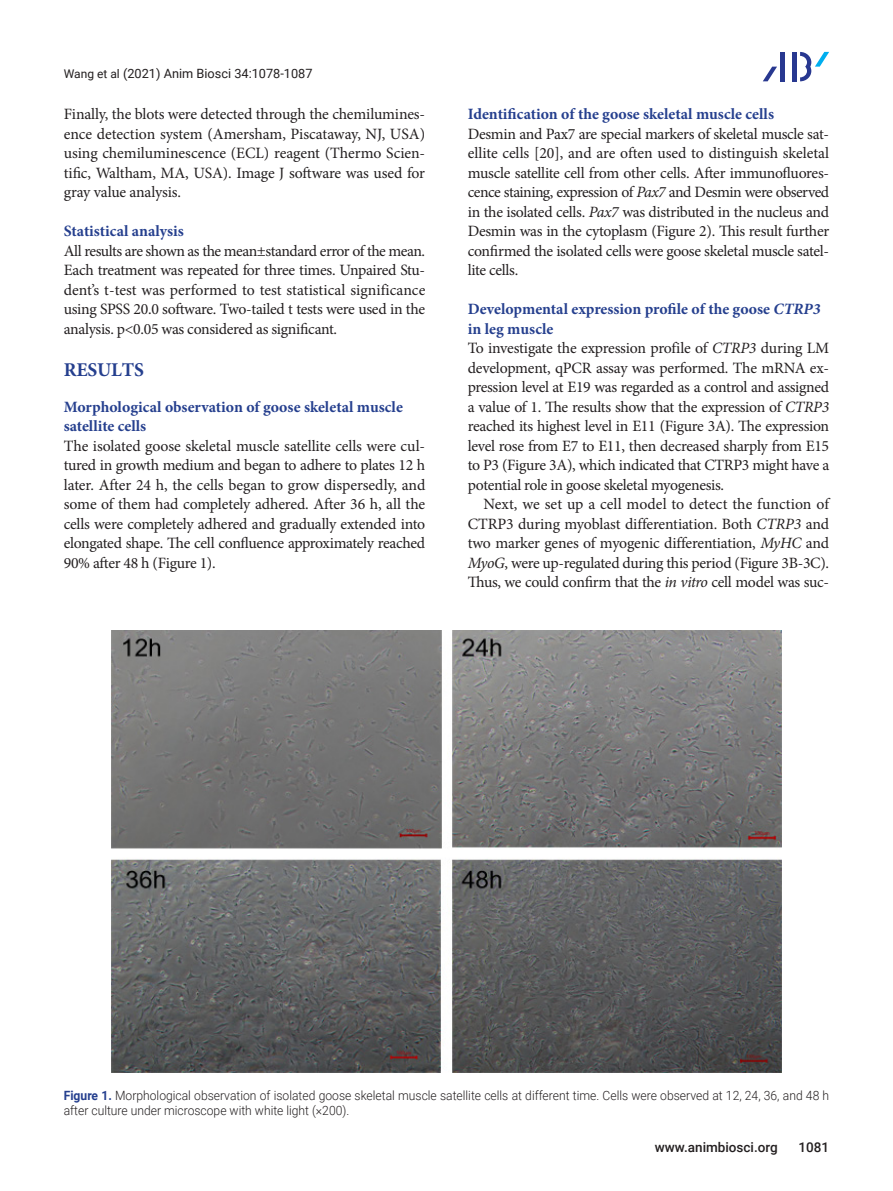
<style>
.page{position:relative;width:893px;height:1191px;background:#fff}
.page>*{position:absolute;margin:0;border:0;box-sizing:border-box;transform-origin:0 0}
.대제목{font:700 19.5px "Minion Pro";letter-spacing:-.01em;color:#253f8e}
.본문{font:15.75px/19.5px "Minion Pro";letter-spacing:-.02em;color:#231f20;text-align:justify}
.중제목{font:700 15.75px/19.5px "Minion Pro";color:#253f8e}
.t1{font:500 13.5px "Roboto";color:#231f20}
.표_그림__제목{font:300 12.75px/15px "Roboto";color:#231f20;scale:.95 1}
.t2{font:12.75px "Roboto";color:#231f20}
.s1{font-size:12px}
.s2{font-style:italic}
.s3{font-weight:700;color:#253f8e}
</style>
<div class="page">
<div style="left:792px;top:52px;width:5px;height:29px;background:#283890"></div>
<hr style="left:781px;top:52px;width:4px;height:29px;background:#283890">
<svg style="left:763px;top:67px;width:14px;height:14px"></svg>
<svg style="left:800px;top:52px;width:29px;height:29px"></svg>
<img style="left:111px;top:630px;width:671px;height:442px">
<p class="t2" style="left:64px;top:65px;width:250px"><span class="s1">Wang et al</span> (2021) Anim Biosci 34:1078-1087</p>
<p class="본문" style="left:64px;top:105px;width:363px">Finally, the blots were detected through the chemilumines&shy;ence detection system (Amersham, Piscataway, NJ, USA) using chemiluminescence (ECL) reagent (Thermo Scien&shy;tific, Waltham, MA, USA). Image J software was used for gray value analysis.</p>
<p class="중제목" style="left:64px;top:221px;width:122px">Statistical analysis</p>
<p class="본문" style="left:64px;top:241px;width:363px">All results are shown as the mean±standard error of the mean.<br>Each treatment was repeated for three times. Unpaired Stu&shy;dent’s t-test was performed to test statistical significance using SPSS 20.0 software. Two-tailed t tests were used in the analysis. p&lt;0.05 was considered as significant.</p>
<p class="대제목" style="left:64px;top:356px;width:82px">RESULTS</p>
<p class="중제목" style="left:64px;top:397px;width:341px">Morphological observation of goose skeletal muscle satellite cells</p>
<p class="본문" style="left:64px;top:436px;width:363px">The isolated goose skeletal muscle satellite cells were cul&shy;tured in growth medium and began to adhere to plates 12 h later. After 24 h, the cells began to grow dispersedly, and some of them had completely adhered. After 36 h, all the cells were completely adhered and gradually extended into elongated shape. The cell confluence approximately reached 90% after 48 h (Figure 1).</p>
<p class="중제목" style="left:468px;top:104px;width:308px">Identification of the goose skeletal muscle cells</p>
<p class="본문" style="left:468px;top:124px;width:363px">Desmin and Pax7 are special markers of skeletal muscle sat&shy;ellite cells [20], and are often used to distinguish skeletal muscle satellite cell from other cells. After immunofluores&shy;cence staining, expression of <span class="s2">Pax7</span> and Desmin were observed in the isolated cells. <span class="s2">Pax7</span> was distributed in the nucleus and Desmin was in the cytoplasm (Figure 2). This result further confirmed the isolated cells were goose skeletal muscle satel&shy;lite cells.</p>
<p class="중제목" style="left:468px;top:299px;width:354px">Developmental expression profile of the goose <span class="s2">CTRP3 </span>in leg muscle</p>
<p class="본문" style="left:468px;top:339px;width:363px">To investigate the expression profile of <span class="s2">CTRP3</span> during LM development, qPCR assay was performed. The mRNA ex&shy;pression level at E19 was regarded as a control and assigned a value of 1. The results show that the expression of <span class="s2">CTRP3 </span>reached its highest level in E11 (Figure 3A). The expression level rose from E7 to E11, then decreased sharply from E15 to P3 (Figure 3A), which indicated that CTRP3 might have a potential role in goose skeletal myogenesis.</p>
<p class="본문" style="left:468px;top:495px;width:363px;text-indent:16px">Next, we set up a cell model to detect the function of CTRP3 during myoblast differentiation. Both <span class="s2">CTRP3</span> and two marker genes of myogenic differentiation, <span class="s2">MyHC</span> and <span class="s2">MyoG</span>, were up-regulated during this period (Figure 3B-3C).<br>Thus, we could confirm that the <span class="s2">in vitro</span> cell model was suc-</p>
<p class="표_그림__제목" style="left:64px;top:1087px;width:807px"><span class="s3">Figure 1.</span> Morphological observation of isolated goose skeletal muscle satellite cells at different time. Cells were observed at 12, 24, 36, and 48 h after culture under microscope with white light (×200).</p>
<p class="t1" style="left:655px;top:1137px;width:125px">www.animbiosci.org</p>
<p class="t1" style="left:798px;top:1137px;width:32px">1081</p>
</div>
